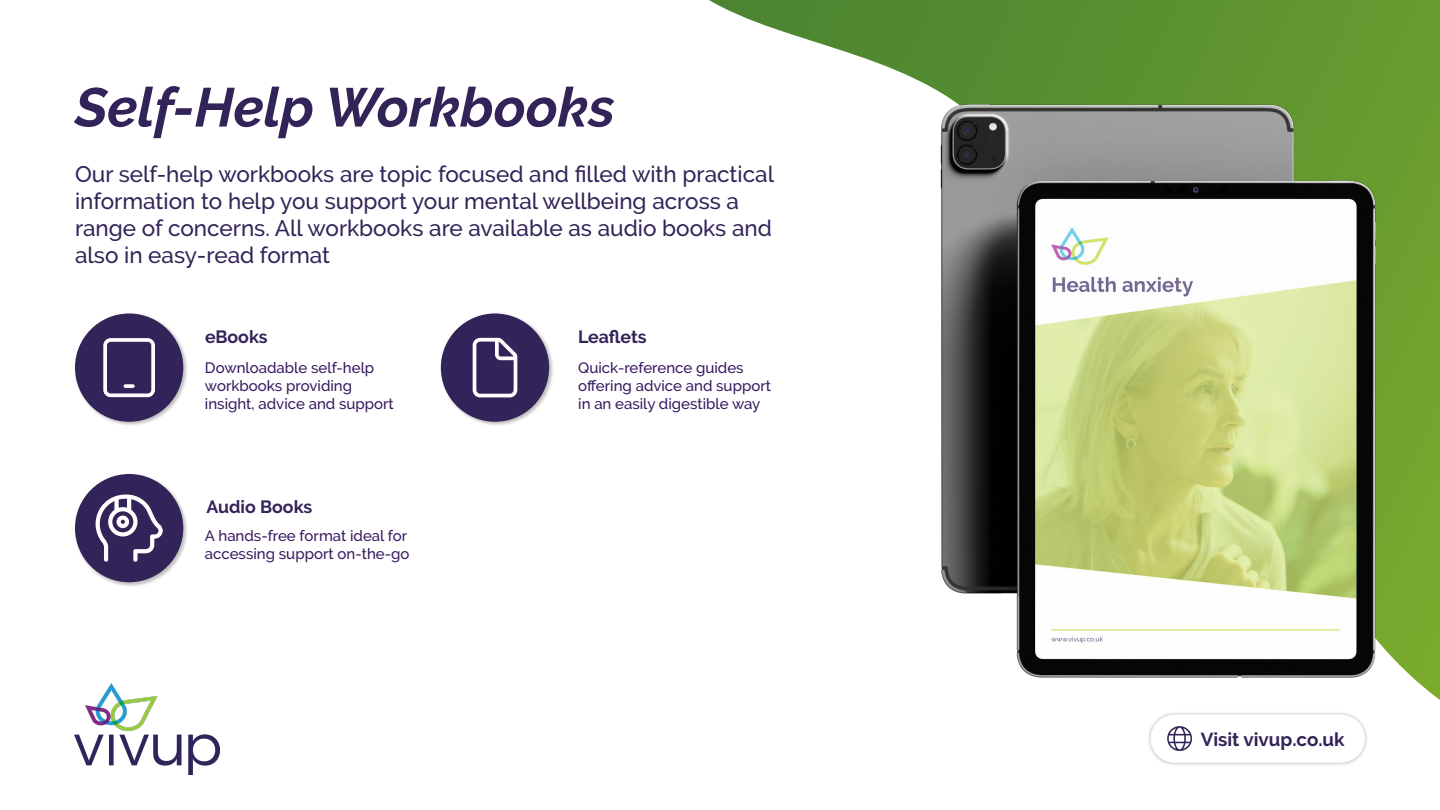
<style>
.page{position:relative;width:1440px;height:810px;background:#fff}
.page>*{position:absolute;margin:0;border:0;box-sizing:border-box;transform-origin:0 0}
.t1{font:italic 700 54.75px "Raleway";color:#322358}
.t2{font:500 22.5px/27px "Raleway";color:#322358}
.t3{font:700 18.75px "Raleway";color:#322358}
.t4{font:700 17.7px "Raleway";color:#322358}
.t5{font:500 15px/18px "Raleway";color:#35185f}
</style>
<div class="page">
<svg style="left:709px;top:0;width:151px;height:57px"></svg>
<img style="left:860px;top:0;width:580px;height:700px">
<div style="left:74px;top:312px;width:114px;height:115px;background:#000;opacity:.25"></div>
<div style="left:75px;top:314px;width:108px;height:108px;background:#322358;border-radius:50%"></div>
<div style="left:74px;top:473px;width:114px;height:114px;background:#000;opacity:.25"></div>
<div style="left:75px;top:474px;width:108px;height:108px;background:#322358;border-radius:50%"></div>
<div style="left:440px;top:312px;width:114px;height:115px;background:#000;opacity:.25"></div>
<div style="left:441px;top:314px;width:108px;height:108px;background:#322358;border-radius:50%"></div>
<svg style="left:103px;top:338px;width:52px;height:59px"></svg>
<svg style="left:96px;top:495px;width:67px;height:67px"></svg>
<svg style="left:473px;top:338px;width:44px;height:59px"></svg>
<img style="left:75px;top:683px;width:145px;height:92px">
<div style="left:1147px;top:711px;width:221px;height:55px;background:#000;opacity:.25"></div>
<div style="left:1150px;top:715px;width:215px;height:48px;background:#fff;border-radius:24px"></div>
<svg style="left:1167px;top:726px;width:25px;height:25px"></svg>
<h1 class="t1" style="left:75px;top:76px;width:541px">Self-Help Workbooks</h1>
<p class="t2" style="left:75px;top:161px;width:701px">Our self-help workbooks are topic focused and filled with practical information to help you support your mental wellbeing across a range of concerns. All workbooks are available as audio books and also in easy-read format</p>
<p class="t4" style="left:205px;top:327px;width:64px">eBooks</p>
<p class="t4" style="left:578px;top:327px;width:70px">Leaflets</p>
<p class="t5" style="left:205px;top:358px;width:190px">Downloadable self-help workbooks providing insight, advice and support</p>
<p class="t5" style="left:578px;top:358px;width:194px">Quick-reference guides offering advice and support in an easily digestible way</p>
<p class="t4" style="left:207px;top:496px;width:107px">Audio Books</p>
<p class="t5" style="left:205px;top:527px;width:206px">A hands-free format ideal for accessing support on-the-go</p>
<p class="t3" style="left:1201px;top:728px;width:145px">Visit vivup.co.uk</p>
</div>
